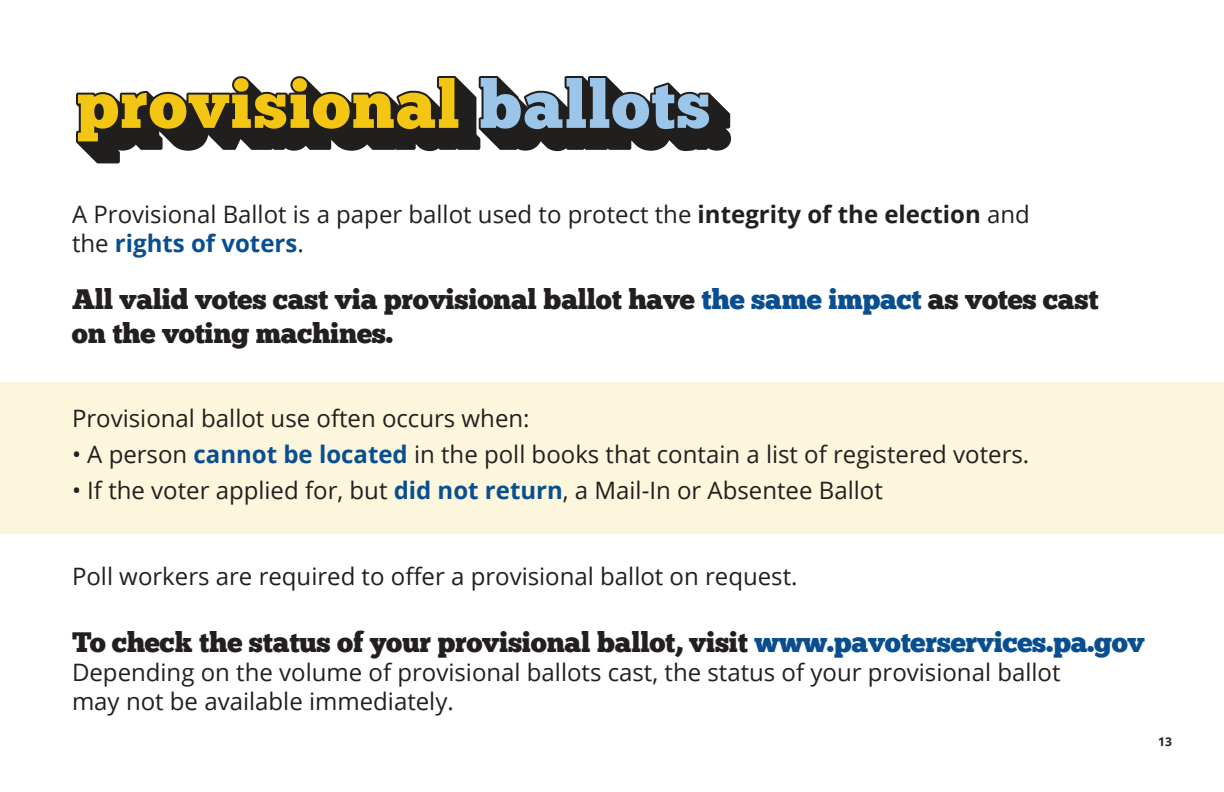
<style>
.page{position:relative;width:1224px;height:792px;background:#fff}
.page>*{position:absolute;margin:0;border:0;box-sizing:border-box;transform-origin:0 0}
.t1{font:28px/33.6px "Chunk Five Ex";letter-spacing:-.01em;color:#231f20}
.t2{font:24px/28.8px "Open Sans";color:#231f20}
.t3{font:700 12px "Open Sans";color:#231f20}
.s1{font-weight:700}
.s2{font-weight:700;color:#094e90}
.s3{font-weight:700;color:#09508e}
.s4{color:#094e90}
</style>
<div class="page">
<svg style="left:76px;top:76px;width:655px;height:87px"></svg>
<div style="left:0;top:382px;width:1224px;height:152px;background:#fcf6dc"></div>
<p class="t2" style="left:72px;top:199px;width:959px">A Provisional Ballot is a paper ballot used to protect the <span class="s1">integrity of the election</span> and the <span class="s2">rights of voter</span><span class="s3">s</span>.</p>
<p class="t1" style="left:72px;top:282px;width:1028px">All valid votes cast via provisional ballot have <span class="s4">the same impact</span> as votes cast on the voting machines.</p>
<p class="t2" style="left:72px;top:403px;width:459px">Provisional ballot use often occurs when:</p>
<p class="t2" style="left:72px;top:439px;width:959px">• A person <span class="s2">cannot be located</span> in the poll books that contain a list of registered voters.</p>
<p class="t2" style="left:72px;top:475px;width:812px">• If the voter applied for, but <span class="s2">did not return</span>, a Mail-In or Absentee Ballot</p>
<p class="t2" style="left:72px;top:562px;width:727px">Poll workers are required to offer a provisional ballot on request.</p>
<p class="t1" style="left:72px;top:625px;width:1074px">To check the status of your provisional ballot, visit <span class="s4">www.pavoterservices.pa.gov</span></p>
<p class="t2" style="left:72px;top:658px;width:990px">Depending on the volume of provisional ballots cast, the status of your provisional ballot may not be available immediately.</p>
<p class="t3" style="left:1158px;top:733px;width:15px">13</p>
</div>
